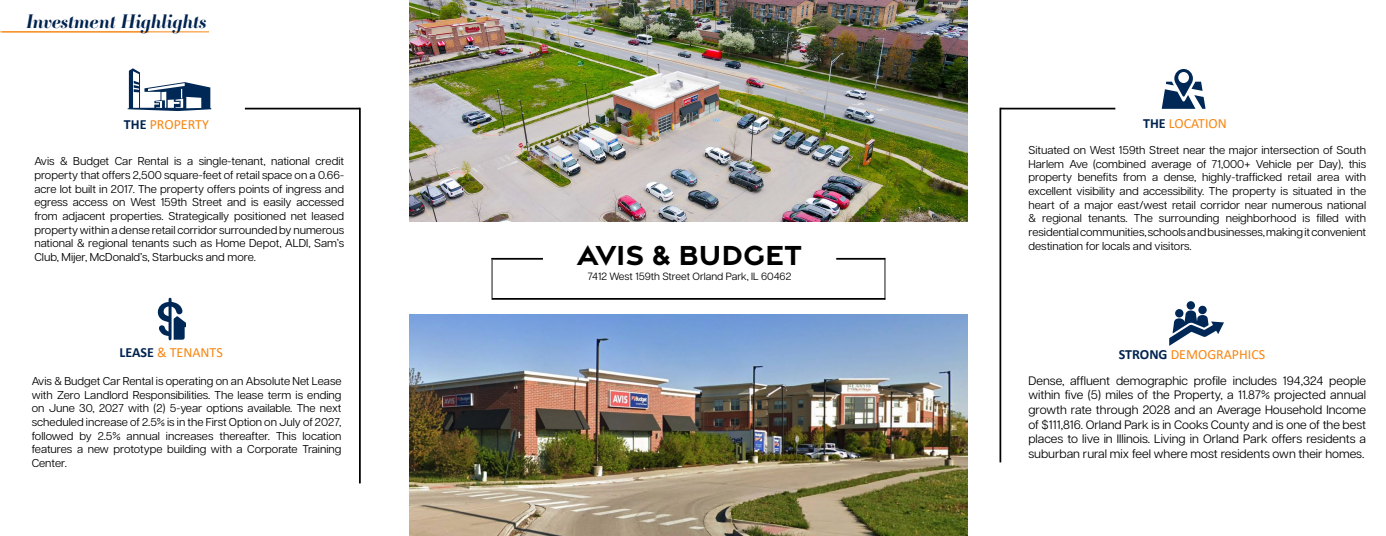
<style>
.page{position:relative;width:1386px;height:536px;background:#fff}
.page>*{position:absolute;margin:0;border:0;box-sizing:border-box;transform-origin:0 0}
.t1{font:700 29.75px "Gravesend Sans";color:#000}
.t2{font:italic 700 19.25px "Ambroise Std";letter-spacing:-.005em;color:#00234f}
.t3{font:14px "Calibri";color:#f68611}
.t4{font:12.25px/14.7px "Articulat CF";color:#000;text-align:justify}
.t5{font:11.38px/13.7px "Articulat CF";color:#000;text-align:justify}
.t6{font:10.5px "Articulat CF";color:#000}
.s1{font-weight:700;color:#00234f}
</style>
<div class="page">
<img style="left:410px;top:314px;width:557px;height:221px">
<svg style="left:128px;top:68px;width:83px;height:43px"></svg>
<hr style="left:0;top:31px;width:209px;height:1px;background:#f68611">
<svg style="left:158px;top:298px;width:28px;height:42px"></svg>
<svg style="left:1162px;top:69px;width:44px;height:40px"></svg>
<svg style="left:1169px;top:310px;width:55px;height:35px"></svg>
<div style="left:1175px;top:309px;width:8px;height:8px;background:#002856;border-radius:50%"></div>
<svg style="left:1198px;top:305px;width:9px;height:9px"></svg>
<div style="left:1187px;top:301px;width:8px;height:8px;background:#002856;border-radius:50%"></div>
<img style="left:410px;top:0;width:557px;height:221px">
<hr style="left:1000px;top:108px;width:115px;height:1px;background:#000">
<hr style="left:1000px;top:108px;width:1px;height:354px;background:#000">
<hr style="left:245px;top:108px;width:115px;height:1px;background:#000">
<hr style="left:359px;top:108px;width:2px;height:375px;background:#000">
<hr style="left:491px;top:258px;width:52px;height:1px;background:#000">
<hr style="left:836px;top:258px;width:49px;height:1px;background:#000">
<hr style="left:492px;top:298px;width:393px;height:1px;background:#000">
<hr style="left:491px;top:259px;width:2px;height:40px;background:#000">
<hr style="left:884px;top:258px;width:2px;height:41px;background:#000">
<h2 class="t2" style="left:27px;top:10px;width:182px">Investment Highlights</h2>
<p class="t3" style="left:124px;top:114px;width:86px"><span class="s1">THE</span> PROPERTY</p>
<p class="t5" style="left:34px;top:154px;width:311px">Avis &amp; Budget Car Rental is a single-tenant, national credit property that offers 2,500 square-feet of retail space on a 0.66- acre lot built in 2017. The property offers points of ingress and egress access on West 159th Street and is easily accessed from adjacent properties. Strategically positioned net leased property within a dense retail corridor surrounded by numerous national &amp; regional tenants such as Home Depot, ALDI, Sam’s Club, Mijer, McDonald’s, Starbucks and more.</p>
<p class="t3" style="left:119px;top:343px;width:105px"><span class="s1">LEASE</span> &amp; TENANTS</p>
<p class="t5" style="left:32px;top:373px;width:311px">Avis &amp; Budget Car Rental is operating on an Absolute Net Lease with Zero Landlord Responsibilities. The lease term is ending on June 30, 2027 with (2) 5-year options available. The next scheduled increase of 2.5% is in the First Option on July of 2027, followed by 2.5% annual increases thereafter. This location features a new prototype building with a Corporate Training Center.</p>
<h1 class="t1" style="left:577px;top:235px;width:226px">AVIS &amp; BUDGET</h1>
<p class="t6" style="left:588px;top:269px;width:205px">7412 West 159th Street Orland Park, IL 60462</p>
<p class="t3" style="left:1143px;top:113px;width:85px"><span class="s1">THE</span> LOCATION</p>
<p class="t5" style="left:1028px;top:142px;width:339px">Situated on West 159th Street near the major intersection of South Harlem Ave (combined average of 71,000+ Vehicle per Day), this property benefits from a dense, highly-trafficked retail area with excellent visibility and accessibility. The property is situated in the heart of a major east/west retail corridor near numerous national &amp; regional tenants. The surrounding neighborhood is filled with residential communities, schools and businesses, making it convenient destination for locals and visitors.</p>
<p class="t3" style="left:1119px;top:344px;width:148px"><span class="s1">STRONG</span> DEMOGRAPHICS</p>
<p class="t4" style="left:1028px;top:372px;width:339px">Dense, affluent demographic profile includes 194,324 people within five (5) miles of the Property, a 11.87% projected annual growth rate through 2028 and an Average Household Income of $111,816. Orland Park is in Cooks County and is one of the best places to live in Illinois. Living in Orland Park offers residents a suburban rural mix feel where most residents own their homes.</p>
</div>
